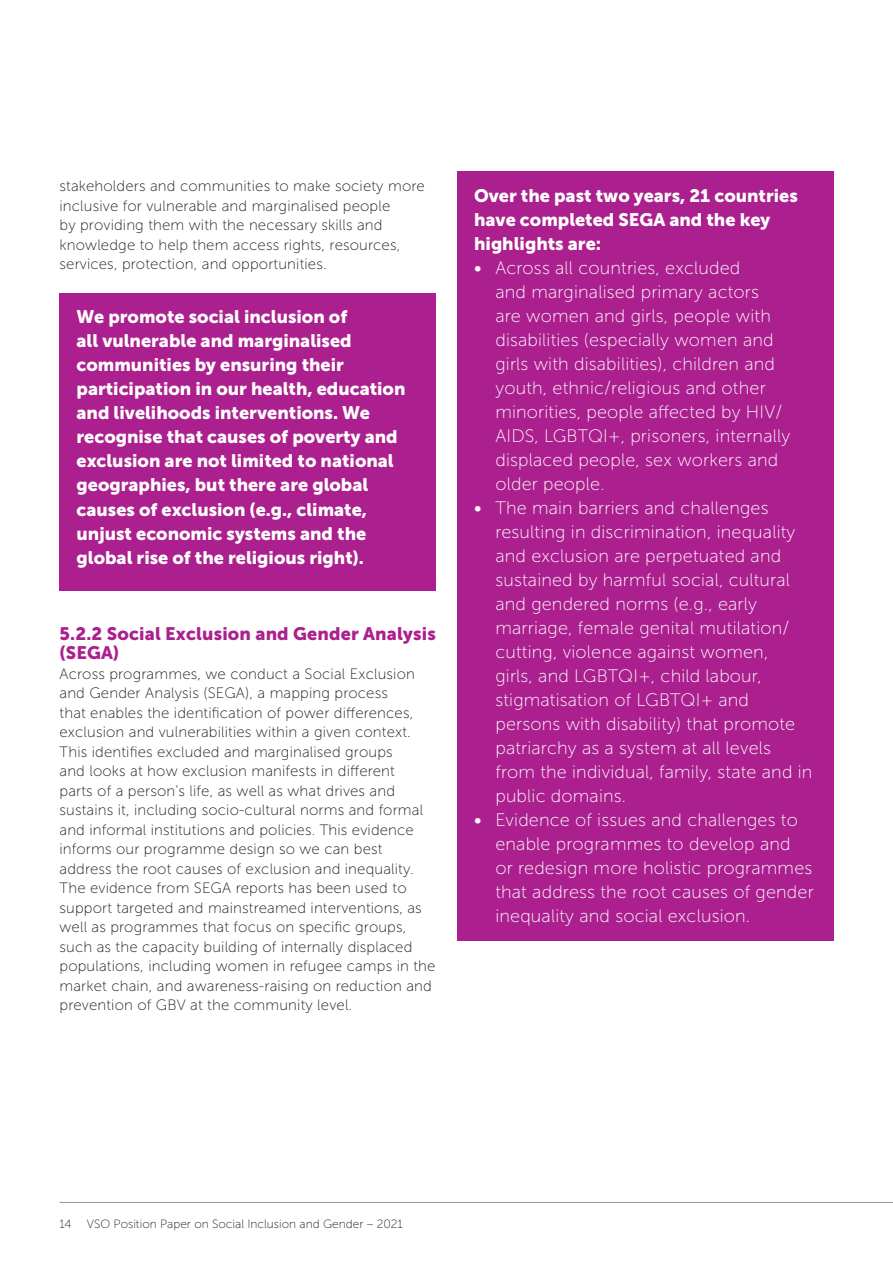
<style>
.page{position:relative;width:893px;height:1263px;background:#fff}
.page>*{position:absolute;margin:0;border:0;box-sizing:border-box;transform-origin:0 0}
.t1{font:18px/24px "Museo Sans 100";letter-spacing:.01em;color:#fff}
.Body_copy_no_indent{font:18px/24px "Museo Sans 900";color:#fff}
.Subheadings{font:18px/19.5px "Museo Sans 900";letter-spacing:.01em;color:#ab208e}
.Body_copy_no_indent-2{font:15px/19.5px "Museo Sans 100";letter-spacing:.01em;color:#231f20}
.t2{font:12px "Museo Sans 100";color:#231f20}
.s1{font-family:"Museo Sans 500"}
</style>
<div class="page">
<hr style="left:60px;top:1202px;width:833px;height:1px;background:#939598">
<div style="left:60px;top:293px;width:376px;height:297px;background:#ab208e"></div>
<div style="left:457px;top:171px;width:376px;height:770px;background:#ab208e"></div>
<p class="Body_copy_no_indent-2" style="left:60px;top:176px;width:367px">stakeholders and communities to make society more inclusive for vulnerable and marginalised people<br>by providing them with the necessary skills and knowledge to help them access rights, resources, services, protection, and opportunities.</p>
<p class="Body_copy_no_indent" style="left:77px;top:305px;width:330px">We promote social inclusion of<br>all vulnerable and marginalised communities by ensuring their participation in our health, education and livelihoods interventions. We recognise that causes of poverty and exclusion are not limited to national geographies, but there are global causes of exclusion (e.g., climate, unjust economic systems and the global rise of the religious right).</p>
<p class="Subheadings" style="left:60px;top:623px;width:378px">5.2.2 Social Exclusion and Gender Analysis (SEGA)</p>
<p class="Body_copy_no_indent-2" style="left:60px;top:664px;width:377px">Across programmes, we conduct a Social Exclusion and Gender Analysis (SEGA), a mapping process<br>that enables the identification of power differences, exclusion and vulnerabilities within a given context.<br>This identifies excluded and marginalised groups<br>and looks at how exclusion manifests in different<br>parts of a person’s life, as well as what drives and sustains it, including socio-cultural norms and formal and informal institutions and policies. This evidence informs our programme design so we can best address the root causes of exclusion and inequality.<br>The evidence from SEGA reports has been used to support targeted and mainstreamed interventions, as well as programmes that focus on specific groups, such as the capacity building of internally displaced populations, including women in refugee camps in the market chain, and awareness-raising on reduction and prevention of GBV at the community level.</p>
<p class="Body_copy_no_indent" style="left:474px;top:183px;width:325px">Over the past two years, 21 countries have completed SEGA and the key highlights are:</p>
<p class="t1" style="left:495px;top:256px;width:296px;text-indent:-21px"><span class="s1">•</span> Across all countries, excluded<br>and marginalised primary actors<br>are women and girls, people with disabilities (especially women and girls with disabilities), children and youth, ethnic/religious and other minorities, people affected by HIV/ AIDS, LGBTQI+, prisoners, internally displaced people, sex workers and older people.</p>
<p class="t1" style="left:495px;top:496px;width:319px;text-indent:-21px"><span class="s1">•</span> The main barriers and challenges resulting in discrimination, inequality and exclusion are perpetuated and sustained by harmful social, cultural and gendered norms (e.g., early marriage, female genital mutilation/ cutting, violence against women,<br>girls, and LGBTQI+, child labour, stigmatisation of LGBTQI+ and persons with disability) that promote patriarchy as a system at all levels from the individual, family, state and in public domains.</p>
<p class="t1" style="left:495px;top:808px;width:320px;text-indent:-21px"><span class="s1">•</span> Evidence of issues and challenges to enable programmes to develop and<br>or redesign more holistic programmes that address the root causes of gender inequality and social exclusion.</p>
<p class="t2" style="left:59px;top:1217px;width:14px">14</p>
<p class="t2" style="left:87px;top:1217px;width:318px">VSO Position Paper on Social Inclusion and Gender – 2021</p>
</div>
